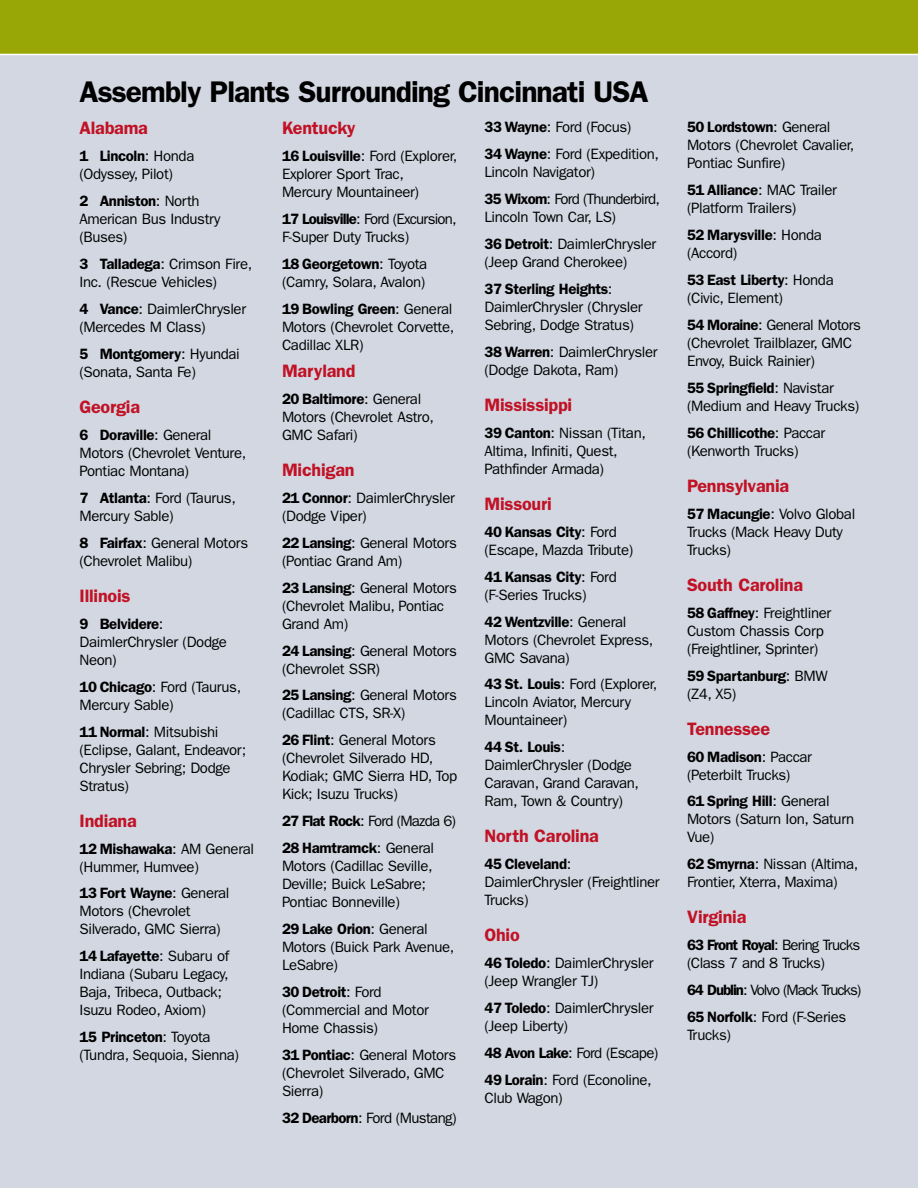
<style>
.page{position:relative;width:918px;height:1188px;background:#fff}
.page>*{position:absolute;margin:0;border:0;box-sizing:border-box;transform-origin:0 0}
.t1{font:600 30px "Franklin Gothic";letter-spacing:-.03em;color:#000}
.t2{font:600 18px "Franklin Gothic";letter-spacing:-.01em;color:#c11225}
.t3{font:15px/18px "Franklin Gothic";letter-spacing:-.025em;color:#000}
.t4{font:600 15px/27px "Franklin Gothic";letter-spacing:-.025em;color:#000}
.t5{font:15px/27px "Franklin Gothic";letter-spacing:-.07em;color:#000}
.t6{font:15px/27px "Franklin Gothic";letter-spacing:-.05em;color:#000}
.s1{font-weight:600}
.s2{font-weight:400}
</style>
<div class="page">
<div style="left:0;top:38px;width:918px;height:1150px;background:#d2d7e2"></div>
<div style="left:0;top:0;width:918px;height:54px;background:#98a606"></div>
<hr style="left:0;top:54px;width:918px;height:1px;background:#fff">
<h1 class="t1" style="left:80px;top:81px;width:571px">Assembly Plants Surrounding Cincinnati USA</h1>
<p class="t2" style="left:80px;top:121px;width:70px">Alabama</p>
<p class="t3" style="left:80px;top:148px;width:116px"><span class="s1">1 Lincoln</span>: Honda (Odyssey, Pilot)</p>
<p class="t3" style="left:80px;top:193px;width:143px"><span class="s1">2 Anniston</span>: North<br>American Bus Industry (Buses)</p>
<p class="t3" style="left:80px;top:256px;width:174px"><span class="s1">3 Talladega</span>: Crimson Fire,<br>Inc. (Rescue Vehicles)</p>
<p class="t3" style="left:80px;top:301px;width:168px"><span class="s1">4 Vance</span>: DaimlerChrysler (Mercedes M Class)</p>
<p class="t3" style="left:80px;top:346px;width:162px"><span class="s1">5 Montgomery</span>: Hyundai (Sonata, Santa Fe)</p>
<p class="t2" style="left:80px;top:400px;width:62px">Georgia</p>
<p class="t3" style="left:80px;top:427px;width:168px"><span class="s1">6 Doraville</span>: General<br>Motors (Chevrolet Venture,<br>Pontiac Montana)</p>
<p class="t3" style="left:80px;top:490px;width:158px"><span class="s1">7 Atlanta</span>: Ford (Taurus,<br>Mercury Sable)</p>
<p class="t3" style="left:80px;top:535px;width:170px"><span class="s1">8 Fairfax</span>: General Motors (Chevrolet Malibu)</p>
<p class="t2" style="left:80px;top:589px;width:53px">Illinois</p>
<p class="t3" style="left:80px;top:616px;width:149px"><span class="s1">9 Belvidere</span>:<br>DaimlerChrysler (Dodge<br>Neon)</p>
<p class="t3" style="left:80px;top:679px;width:163px"><span class="s1">10 Chicago</span>: Ford (Taurus,<br>Mercury Sable)</p>
<p class="t3" style="left:80px;top:724px;width:168px"><span class="s1">11 Normal</span>: Mitsubishi (Eclipse, Galant, Endeavor;<br>Chrysler Sebring; Dodge<br>Stratus)</p>
<p class="t2" style="left:80px;top:814px;width:59px">Indiana</p>
<p class="t3" style="left:80px;top:841px;width:176px"><span class="s1">12 Mishawaka</span>: AM General (Hummer, Humvee)</p>
<p class="t3" style="left:80px;top:886px;width:152px"><span class="s1">13 Fort Wayne</span>: General<br>Motors (Chevrolet<br>Silverado, GMC Sierra)</p>
<p class="t3" style="left:80px;top:949px;width:151px"><span class="s1">14 Lafayette</span>: Subaru of<br>Indiana (Subaru Legacy,<br>Baja, Tribeca, Outback;<br>Isuzu Rodeo, Axiom)</p>
<p class="t3" style="left:80px;top:1030px;width:161px"><span class="s1">15 Princeton</span>: Toyota (Tundra, Sequoia, Sienna)</p>
<p class="t2" style="left:282px;top:121px;width:75px">Kentucky</p>
<p class="t3" style="left:282px;top:148px;width:177px"><span class="s1">16 Louisville</span>: Ford (Explorer,<br>Explorer Sport Trac,<br>Mercury Mountaineer)</p>
<p class="t3" style="left:282px;top:211px;width:176px"><span class="s1">17 Louisville</span>: Ford (Excursion,<br>F-Super Duty Trucks)</p>
<p class="t3" style="left:282px;top:256px;width:147px"><span class="s1">18 Georgetown</span>: Toyota (Camry, Solara, Avalon)</p>
<p class="t3" style="left:282px;top:301px;width:174px"><span class="s1">19 Bowling Green</span>: General<br>Motors (Chevrolet Corvette,<br>Cadillac XLR)</p>
<p class="t2" style="left:282px;top:364px;width:75px">Maryland</p>
<p class="t3" style="left:282px;top:391px;width:153px"><span class="s1">20 Baltimore</span>: General<br>Motors (Chevrolet Astro,<br>GMC Safari)</p>
<p class="t2" style="left:282px;top:463px;width:74px">Michigan</p>
<p class="t3" style="left:282px;top:490px;width:175px"><span class="s1">21 Connor</span>: DaimlerChrysler (Dodge Viper)</p>
<p class="t3" style="left:282px;top:535px;width:177px"><span class="s1">22 Lansing</span>: General Motors (Pontiac Grand Am)</p>
<p class="t3" style="left:282px;top:580px;width:177px"><span class="s1">23 Lansing</span>: General Motors (Chevrolet Malibu, Pontiac<br>Grand Am)</p>
<p class="t3" style="left:282px;top:643px;width:177px"><span class="s1">24 Lansing</span>: General Motors (Chevrolet SSR)</p>
<p class="t3" style="left:282px;top:688px;width:177px"><span class="s1">25 Lansing</span>: General Motors (Cadillac CTS, SR-X)</p>
<p class="t3" style="left:282px;top:733px;width:177px"><span class="s1">26 Flint</span>: General Motors (Chevrolet Silverado HD,<br>Kodiak; GMC Sierra HD, Top<br>Kick; Isuzu Trucks)</p>
<p class="t4" style="left:282px;top:809px;width:176px">27 Flat Rock<span class="s2">: Ford (Mazda 6)<br></span>28 Hamtramck<span class="s2">: General</span></p>
<p class="t3" style="left:282px;top:859px;width:152px">Motors (Cadillac Seville,<br>Deville; Buick LeSabre;<br>Pontiac Bonneville)</p>
<p class="t3" style="left:282px;top:922px;width:174px"><span class="s1">29 Lake Orion</span>: General<br>Motors (Buick Park Avenue,<br>LeSabre)</p>
<p class="t3" style="left:282px;top:984px;width:148px"><span class="s1">30 Detroit</span>: Ford (Commercial and Motor<br>Home Chassis)</p>
<p class="t3" style="left:282px;top:1047px;width:176px"><span class="s1">31 Pontiac</span>: General Motors (Chevrolet Silverado, GMC<br>Sierra)</p>
<p class="t3" style="left:282px;top:1110px;width:176px"><span class="s1">32 Dearborn</span>: Ford (Mustang)</p>
<p class="t3" style="left:484px;top:114px;width:176px;line-height:27px"><span class="s1">33 Wayne</span>: Ford (Focus)<br><span class="s1">34 Wayne</span>: Ford (Expedition,</p>
<p class="t6" style="left:484px;top:159px;width:177px">Lincoln Navigator)<br><span class="s1">35 Wixom</span>: Ford (Thunderbird,</p>
<p class="t3" style="left:484px;top:204px;width:173px;line-height:27px">Lincoln Town Car, LS)<br><span class="s1">36 Detroit</span>: DaimlerChrysler</p>
<p class="t3" style="left:484px;top:249px;width:144px;line-height:27px">(Jeep Grand Cherokee)<br><span class="s1">37 Sterling Heights</span>:</p>
<p class="t3" style="left:484px;top:299px;width:160px">DaimlerChrysler (Chrysler<br>Sebring, Dodge Stratus)</p>
<p class="t3" style="left:484px;top:344px;width:175px"><span class="s1">38 Warren</span>: DaimlerChrysler (Dodge Dakota, Ram)</p>
<p class="t2" style="left:484px;top:398px;width:89px">Mississippi</p>
<p class="t3" style="left:484px;top:425px;width:163px"><span class="s1">39 Canton</span>: Nissan (Titan,<br>Altima, Infiniti, Quest,<br>Pathfinder Armada)</p>
<p class="t2" style="left:484px;top:497px;width:69px">Missouri</p>
<p class="t3" style="left:484px;top:524px;width:150px"><span class="s1">40 Kansas City</span>: Ford (Escape, Mazda Tribute)</p>
<p class="t3" style="left:484px;top:569px;width:134px"><span class="s1">41 Kansas City</span>: Ford (F-Series Trucks)</p>
<p class="t3" style="left:484px;top:614px;width:170px"><span class="s1">42 Wentzville</span>: General<br>Motors (Chevrolet Express,<br>GMC Savana)</p>
<p class="t3" style="left:484px;top:677px;width:174px"><span class="s1">43 St. Louis</span>: Ford (Explorer,<br>Lincoln Aviator, Mercury<br>Mountaineer)</p>
<p class="t3" style="left:484px;top:740px;width:156px"><span class="s1">44 St. Louis</span>:<br>DaimlerChrysler (Dodge<br>Caravan, Grand Caravan,<br>Ram, Town &amp; Country)</p>
<p class="t2" style="left:484px;top:830px;width:116px">North Carolina</p>
<p class="t3" style="left:484px;top:857px;width:177px"><span class="s1">45 Cleveland</span>:<br>DaimlerChrysler (Freightliner<br>Trucks)</p>
<p class="t2" style="left:484px;top:929px;width:37px">Ohio</p>
<p class="t3" style="left:484px;top:956px;width:171px"><span class="s1">46 Toledo</span>: DaimlerChrysler (Jeep Wrangler TJ)</p>
<p class="t3" style="left:484px;top:1001px;width:171px"><span class="s1">47 Toledo</span>: DaimlerChrysler (Jeep Liberty)</p>
<p class="t3" style="left:484px;top:1041px;width:175px;line-height:27px"><span class="s1">48 Avon Lake</span>: Ford (Escape)<br><span class="s1">49 Lorain</span>: Ford (Econoline,</p>
<p class="t3" style="left:484px;top:1091px;width:80px">Club Wagon)</p>
<p class="t3" style="left:687px;top:119px;width:169px"><span class="s1">50 Lordstown</span>: General<br>Motors (Chevrolet Cavalier,<br>Pontiac Sunfire)</p>
<p class="t3" style="left:687px;top:182px;width:151px"><span class="s1">51 Alliance</span>: MAC Trailer (Platform Trailers)</p>
<p class="t3" style="left:687px;top:227px;width:137px"><span class="s1">52 Marysville</span>: Honda (Accord)</p>
<p class="t3" style="left:687px;top:272px;width:148px"><span class="s1">53 East Liberty</span>: Honda (Civic, Element)</p>
<p class="t3" style="left:687px;top:317px;width:176px"><span class="s1">54 Moraine</span>: General Motors (Chevrolet Trailblazer, GMC<br>Envoy, Buick Rainier)</p>
<p class="t3" style="left:687px;top:380px;width:174px"><span class="s1">55 Springfield</span>: Navistar (Medium and Heavy Trucks)</p>
<p class="t3" style="left:687px;top:425px;width:140px"><span class="s1">56 Chillicothe</span>: Paccar (Kenworth Trucks)</p>
<p class="t2" style="left:687px;top:479px;width:104px">Pennsylvania</p>
<p class="t3" style="left:687px;top:506px;width:170px"><span class="s1">57 Macungie</span>: Volvo Global<br>Trucks (Mack Heavy Duty<br>Trucks)</p>
<p class="t2" style="left:687px;top:578px;width:118px">South Carolina</p>
<p class="t3" style="left:687px;top:605px;width:146px"><span class="s1">58 Gaffney</span>: Freightliner<br>Custom Chassis Corp (Freightliner, Sprinter)</p>
<p class="t4" style="left:687px;top:668px;width:142px;line-height:18px">59 Spartanburg<span class="s2">: BMW (Z4, X5)</span></p>
<p class="t2" style="left:687px;top:722px;width:85px">Tennessee</p>
<p class="t3" style="left:687px;top:749px;width:127px"><span class="s1">60 Madison</span>: Paccar (Peterbilt Trucks)</p>
<p class="t3" style="left:687px;top:794px;width:169px"><span class="s1">61 Spring Hill</span>: General<br>Motors (Saturn Ion, Saturn<br>Vue)</p>
<p class="t3" style="left:687px;top:857px;width:173px"><span class="s1">62 Smyrna</span>: Nissan (Altima,<br>Frontier, Xterra, Maxima)</p>
<p class="t2" style="left:687px;top:911px;width:61px">Virginia</p>
<p class="t3" style="left:687px;top:938px;width:175px"><span class="s1">63 Front Royal</span>: Bering Trucks (Class 7 and 8 Trucks)</p>
<p class="t5" style="left:687px;top:978px;width:176px"><span class="s1">64 Dublin</span>: Volvo (Mack Trucks)<br><span class="s1">65 Norfolk</span>: Ford (F-Series</p>
<p class="t3" style="left:687px;top:1028px;width:46px">Trucks)</p>
</div>
